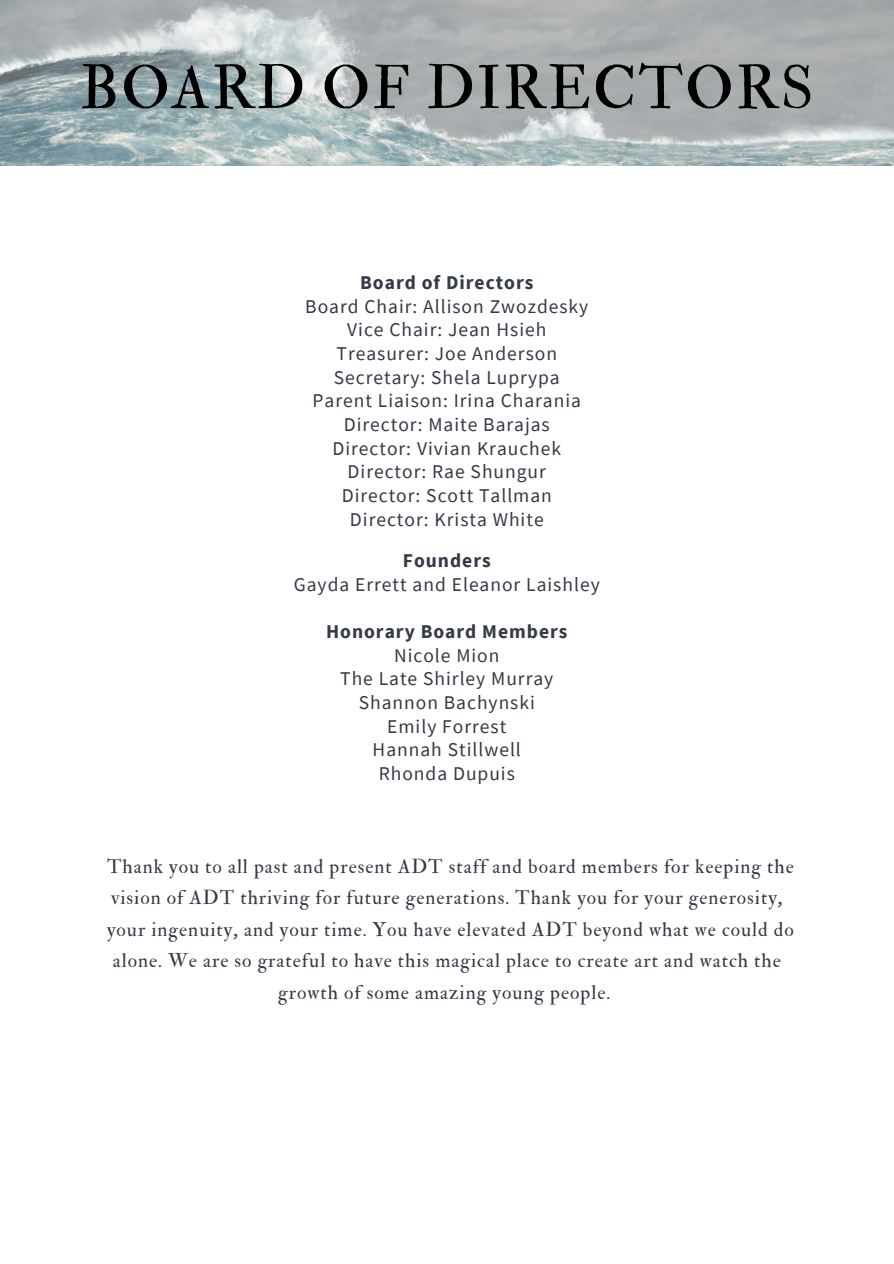
<style>
.page{position:relative;width:894px;height:1264px;background:#fff}
.page>*{position:absolute;margin:0;border:0;box-sizing:border-box;transform-origin:0 0}
.t1{font:60px "IM FELL Double Pica Roman";letter-spacing:.03em;color:#000}
.t2{font:19.5px "Source Sans Pro";letter-spacing:.05em;color:#343a46}
.t3{font:19.5px "IM FELL Double Pica Roman";letter-spacing:.05em;color:#343a46}
.t4{font:700 19.5px "Source Sans Pro";letter-spacing:.05em;color:#343a46}
</style>
<div class="page">
<img style="left:0;top:0;width:893px;height:165px">
<p class="t1" style="left:80px;top:52px;width:735px">BOARD OF DIRECTORS</p>
<p class="t4" style="left:360px;top:270px;width:175px">Board of Directors</p>
<h1 class="t2" style="left:305px;top:293px;width:284px">Board Chair: Allison Zwozdesky</h1>
<p class="t2" style="left:347px;top:317px;width:201px">Vice Chair: Jean Hsieh</p>
<p class="t2" style="left:336px;top:341px;width:222px">Treasurer: Joe Anderson</p>
<p class="t2" style="left:334px;top:364px;width:227px">Secretary: Shela Luprypa</p>
<p class="t2" style="left:312px;top:388px;width:270px">Parent Liaison: Irina Charania</p>
<p class="t2" style="left:344px;top:412px;width:207px">Director: Maite Barajas</p>
<p class="t2" style="left:332px;top:435px;width:230px">Director: Vivian Krauchek</p>
<p class="t2" style="left:347px;top:459px;width:200px">Director: Rae Shungur</p>
<p class="t2" style="left:341px;top:482px;width:212px">Director: Scott Tallman</p>
<p class="t2" style="left:350px;top:506px;width:195px">Director: Krista White</p>
<p class="t4" style="left:403px;top:548px;width:89px">Founders</p>
<p class="t2" style="left:294px;top:571px;width:307px">Gayda Errett and Eleanor Laishley</p>
<p class="t4" style="left:326px;top:619px;width:243px">Honorary Board Members</p>
<p class="t2" style="left:394px;top:642px;width:107px">Nicole Mion</p>
<p class="t2" style="left:340px;top:666px;width:214px">The Late Shirley Murray</p>
<p class="t2" style="left:358px;top:689px;width:178px">Shannon Bachynski</p>
<p class="t2" style="left:387px;top:713px;width:121px">Emily Forrest</p>
<p class="t2" style="left:372px;top:737px;width:150px">Hannah Stillwell</p>
<p class="t2" style="left:378px;top:760px;width:138px">Rhonda Dupuis</p>
<p class="t3" style="left:107px;top:854px;width:688px">Thank you to all past and present ADT staff and board members for keeping the</p>
<p class="t3" style="left:111px;top:886px;width:673px">vision of ADT thriving for future generations. Thank you for your generosity,</p>
<p class="t3" style="left:107px;top:917px;width:688px">your ingenuity, and your time. You have elevated ADT beyond what we could do</p>
<p class="t3" style="left:113px;top:949px;width:669px">alone. We are so grateful to have this magical place to create art and watch the</p>
<p class="t3" style="left:278px;top:980px;width:333px">growth of some amazing young people.</p>
</div>
